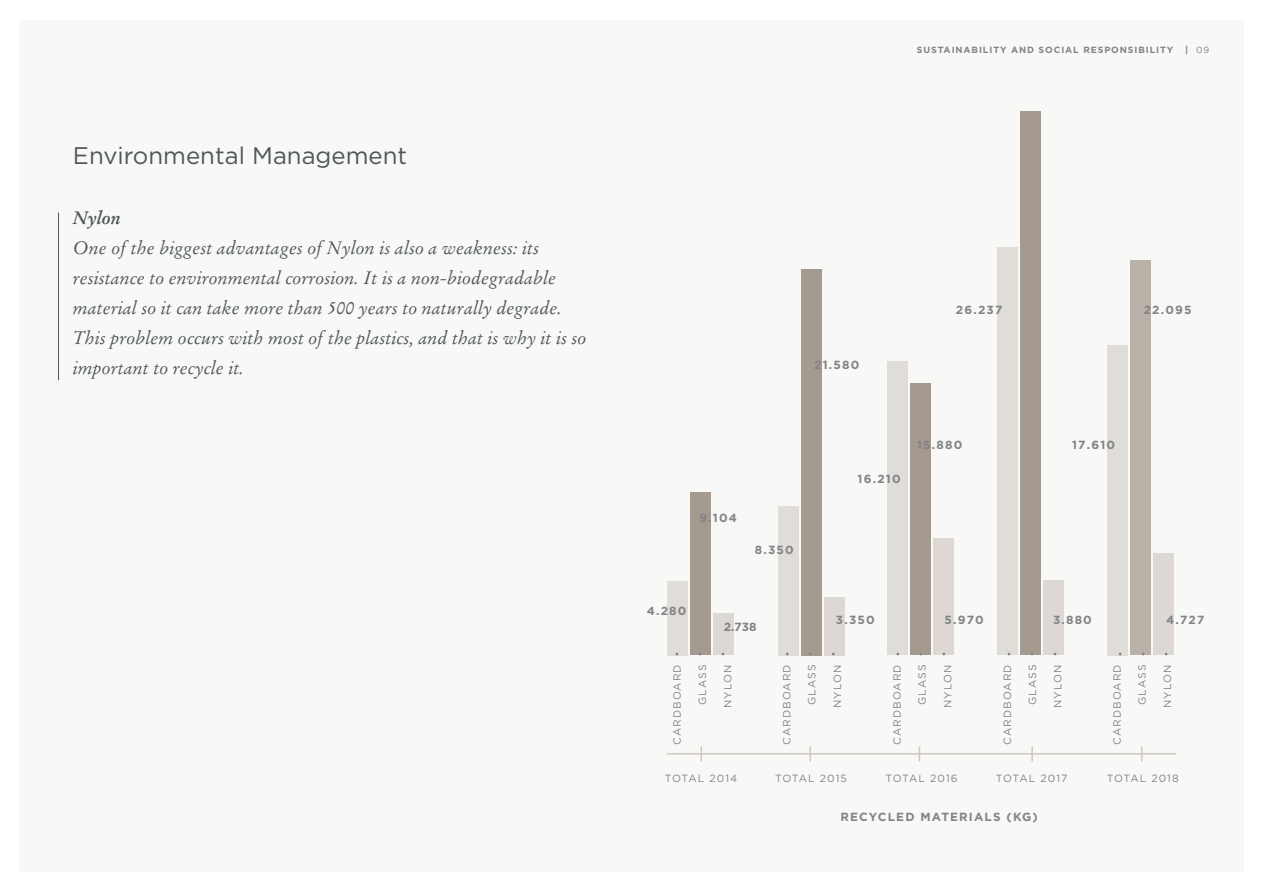
<style>
.page{position:relative;width:1263px;height:893px;background:#fff}
.page>*{position:absolute;margin:0;border:0;box-sizing:border-box;transform-origin:0 0}
.t1{font:24px "Gotham";color:#4f5858}
.t2{font:italic 18px/30px "Stempel Garamond";color:#4f5858}
.t3{font:18px "Stempel Garamond Bold Italic Os F";color:#4f5858}
.t4{font:700 11.85px "Gotham";letter-spacing:.1em;color:#838386}
.t5{font:10.5px "Gotham";letter-spacing:.1em;color:#838386}
.t6{font:10.5px "Gotham";letter-spacing:.075em;color:#838386}
.t7{font:700 9px "Gotham";letter-spacing:.1em;color:#838386}
.t8{font:9px "Gotham";color:#838386}
.s1{font-weight:700}
</style>
<div class="page">
<div style="left:19px;top:21px;width:1225px;height:851px;background:#f8f8f7"></div>
<hr style="left:58px;top:213px;width:1px;height:167px;background:#4f5858">
<div style="left:667px;top:581px;width:20px;height:74px;background:#e0dcd7"></div>
<div style="left:690px;top:492px;width:20px;height:163px;background:#a59a8f"></div>
<div style="left:713px;top:614px;width:20px;height:41px;background:#ddd8d3"></div>
<div style="left:778px;top:506px;width:20px;height:149px;background:#e0dcd7"></div>
<div style="left:801px;top:269px;width:20px;height:386px;background:#a59a8f"></div>
<div style="left:824px;top:597px;width:20px;height:58px;background:#ddd8d3"></div>
<div style="left:887px;top:361px;width:20px;height:294px;background:#e0dcd7"></div>
<div style="left:910px;top:383px;width:20px;height:272px;background:#a59a8f"></div>
<div style="left:1020px;top:111px;width:20px;height:544px;background:#a59a8f"></div>
<div style="left:933px;top:538px;width:20px;height:117px;background:#ddd8d3"></div>
<div style="left:997px;top:247px;width:20px;height:408px;background:#e0dcd7"></div>
<div style="left:1043px;top:581px;width:20px;height:74px;background:#ddd8d3"></div>
<div style="left:1108px;top:345px;width:20px;height:310px;background:#e0dcd7"></div>
<div style="left:1154px;top:554px;width:20px;height:101px;background:#ddd8d3"></div>
<div style="left:1131px;top:260px;width:20px;height:395px;background:#bab1a8"></div>
<hr style="left:667px;top:753px;width:509px;height:2px;background:#cfc7be">
<svg style="left:700px;top:746px;width:2px;height:15px"></svg>
<svg style="left:809px;top:746px;width:2px;height:15px"></svg>
<svg style="left:919px;top:746px;width:1px;height:15px"></svg>
<svg style="left:1031px;top:746px;width:2px;height:15px"></svg>
<svg style="left:1141px;top:746px;width:1px;height:15px"></svg>
<h1 class="t1" style="left:73px;top:143px;width:336px">Environmental Management</h1>
<p class="t3" style="left:73px;top:207px;width:50px">Nylon</p>
<p class="t2" style="left:73px;top:233px;width:515px">One of the biggest advantages of Nylon is also a weakness: its resistance to environmental corrosion. It is a non-biodegradable material so it can take more than 500 years to naturally degrade.<br>This problem occurs with most of the plastics, and that is why it is so important to recycle it.</p>
<p class="t7" style="left:917px;top:44px;width:258px">SUSTAINABILITY AND SOCIAL RESPONSIBILITY</p>
<p class="t8" style="left:1185px;top:44px;width:26px"><span class="s1">|</span> 09</p>
<p class="t4" style="left:814px;top:358px;width:47px">21.580</p>
<p class="t4" style="left:956px;top:303px;width:48px">26.237</p>
<p class="t4" style="left:1144px;top:303px;width:49px">22.095</p>
<p class="t4" style="left:699px;top:511px;width:39px">9.104</p>
<p class="t4" style="left:755px;top:543px;width:40px">8.350</p>
<p class="t4" style="left:647px;top:603px;width:41px">4.280</p>
<p class="t4" style="left:724px;top:620px;width:34px">2.738</p>
<p class="t4" style="left:858px;top:472px;width:44px">16.210</p>
<p class="t4" style="left:917px;top:438px;width:47px">15.880</p>
<p class="t4" style="left:1072px;top:438px;width:44px">17.610</p>
<p class="t4" style="left:836px;top:613px;width:40px">3.350</p>
<p class="t4" style="left:945px;top:613px;width:41px">5.970</p>
<p class="t4" style="left:1053px;top:613px;width:40px">3.880</p>
<p class="t4" style="left:1166px;top:613px;width:40px">4.727</p>
<p class="t5" style="left:671px;top:745px;width:82px;rotate:-90deg">CARDBOARD</p>
<p class="t5" style="left:696px;top:705px;width:42px;rotate:-90deg">GLASS</p>
<p class="t5" style="left:722px;top:708px;width:45px;rotate:-90deg">NYLON</p>
<p class="t5" style="left:781px;top:745px;width:82px;rotate:-90deg">CARDBOARD</p>
<p class="t5" style="left:806px;top:705px;width:42px;rotate:-90deg">GLASS</p>
<p class="t5" style="left:831px;top:708px;width:45px;rotate:-90deg">NYLON</p>
<p class="t5" style="left:891px;top:745px;width:82px;rotate:-90deg">CARDBOARD</p>
<p class="t5" style="left:916px;top:705px;width:42px;rotate:-90deg">GLASS</p>
<p class="t5" style="left:942px;top:708px;width:45px;rotate:-90deg">NYLON</p>
<p class="t5" style="left:1001px;top:745px;width:82px;rotate:-90deg">CARDBOARD</p>
<p class="t5" style="left:1027px;top:705px;width:42px;rotate:-90deg">GLASS</p>
<p class="t5" style="left:1052px;top:708px;width:45px;rotate:-90deg">NYLON</p>
<p class="t5" style="left:1111px;top:745px;width:82px;rotate:-90deg">CARDBOARD</p>
<p class="t5" style="left:1136px;top:705px;width:42px;rotate:-90deg">GLASS</p>
<p class="t5" style="left:1162px;top:708px;width:45px;rotate:-90deg">NYLON</p>
<p class="t6" style="left:665px;top:772px;width:74px">TOTAL 2014</p>
<p class="t6" style="left:775px;top:772px;width:73px">TOTAL 2015</p>
<p class="t6" style="left:885px;top:772px;width:74px">TOTAL 2016</p>
<p class="t6" style="left:996px;top:772px;width:73px">TOTAL 2017</p>
<p class="t6" style="left:1107px;top:772px;width:73px">TOTAL 2018</p>
<p class="t4" style="left:840px;top:810px;width:199px">RECYCLED MATERIALS (KG)</p>
</div>
